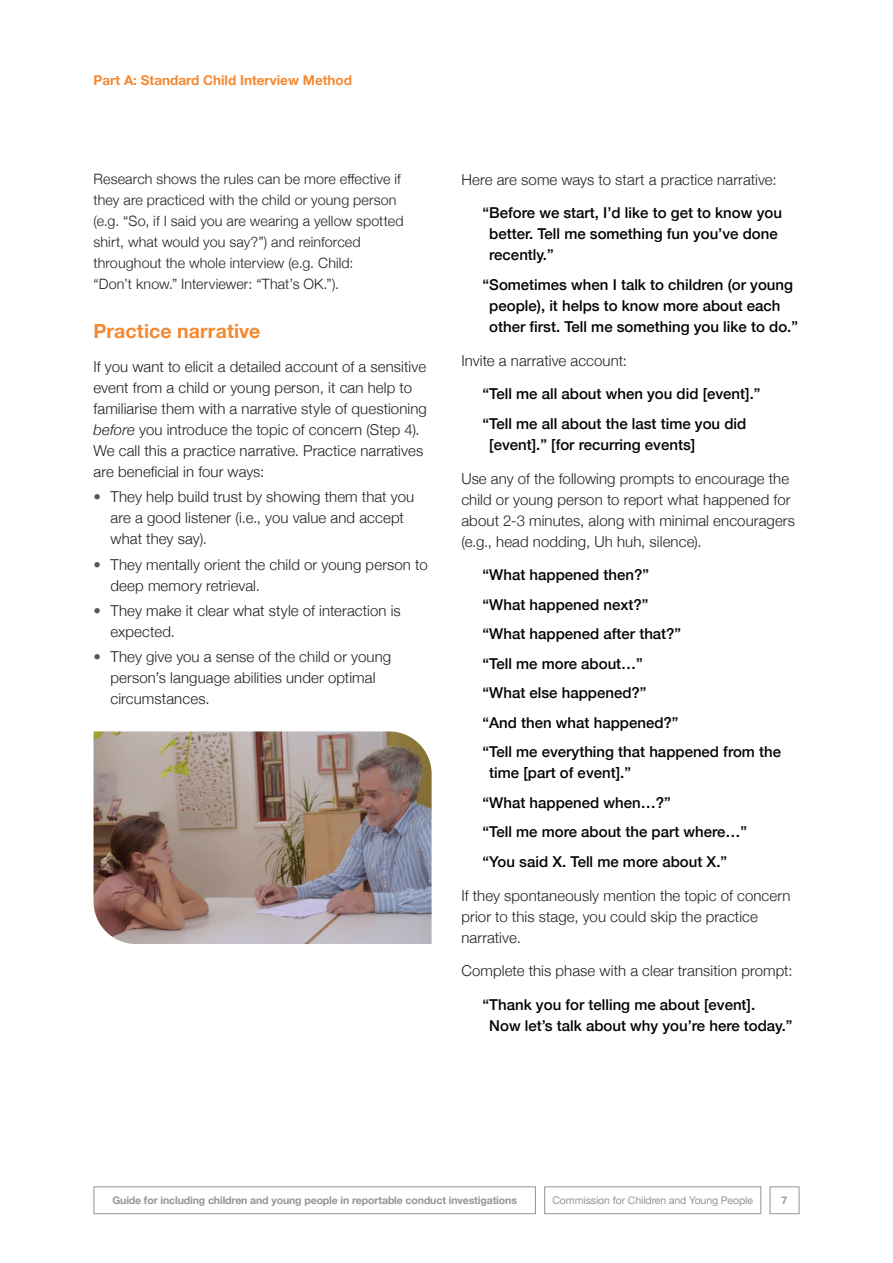
<style>
.page{position:relative;width:893px;height:1263px;background:#fff}
.page>*{position:absolute;margin:0;border:0;box-sizing:border-box;transform-origin:0 0}
.t1{font:700 19.5px "Helvetica Neue";letter-spacing:.005em;color:#f58932}
.t2{font:300 15px/21px "Helvetica Neue";letter-spacing:.005em;color:#231f20}
.t3{font:500 15px/29.5px "Helvetica Neue";color:#040503}
.t4{font:300 14.25px/21px "Helvetica Neue";letter-spacing:.01em;color:#231f20}
.t5{font:700 13.5px "Helvetica Neue";color:#f58932}
.t6{font:700 10.5px "Helvetica Neue";letter-spacing:-.01em;color:#939598}
.t7{font:10.5px "Helvetica Neue";letter-spacing:-.01em;color:#939598}
.s1{font-style:italic}
.s2{color:#57585a}
</style>
<div class="page">
<div style="left:770px;top:1186px;width:29px;height:28px;border:1px solid #939598"></div>
<div style="left:94px;top:1186px;width:442px;height:28px;border:1px solid #939598"></div>
<div style="left:544px;top:1186px;width:217px;height:28px;border:1px solid #939598"></div>
<img style="left:94px;top:731px;width:338px;height:213px">
<p class="t5" style="left:94px;top:70px;width:260px">Part A: Standard Child Interview Method</p>
<p class="t4" style="left:94px;top:167px;width:312px">Research shows the rules can be more effective if they are practiced with the child or young person (e.g. “So, if I said you are wearing a yellow spotted shirt, what would you say?”) and reinforced throughout the whole interview (e.g. Child:<br>“Don’t know.” Interviewer: “That’s OK.”).</p>
<h1 class="t1" style="left:94px;top:316px;width:168px">Practice narrative</h1>
<p class="t2" style="left:94px;top:355px;width:335px">If you want to elicit a detailed account of a sensitive event from a child or young person, it can help to familiarise them with a narrative style of questioning <span class="s1">before</span> you introduce the topic of concern (Step 4).<br>We call this a practice narrative. Practice narratives are beneficial in four ways:</p>
<p class="t2" style="left:111px;top:485px;width:305px;text-indent:-17px"><span class="s2">•</span> They help build trust by showing them that you are a good listener (i.e., you value and accept what they say).</p>
<p class="t2" style="left:111px;top:553px;width:319px;text-indent:-17px"><span class="s2">•</span> They mentally orient the child or young person to deep memory retrieval.</p>
<p class="t2" style="left:111px;top:599px;width:292px;text-indent:-17px"><span class="s2">•</span> They make it clear what style of interaction is expected.</p>
<p class="t2" style="left:111px;top:645px;width:282px;text-indent:-17px"><span class="s2">•</span> They give you a sense of the child or young person’s language abilities under optimal circumstances.</p>
<p class="t2" style="left:461px;top:168px;width:317px">Here are some ways to start a practice narrative:</p>
<p class="t3" style="left:489px;top:201px;width:294px;line-height:21px;text-indent:-7px">“Before we start, I’d like to get to know you better. Tell me something fun you’ve done recently.”</p>
<p class="t3" style="left:489px;top:273px;width:310px;line-height:21px;text-indent:-7px">“Sometimes when I talk to children (or young people), it helps to know more about each other first. Tell me something you like to do.”</p>
<p class="t2" style="left:461px;top:349px;width:167px">Invite a narrative account:</p>
<p class="t3" style="left:483px;top:378px;width:279px">“Tell me all about when you did [event].” “Tell me all about the last time you did</p>
<p class="t3" style="left:489px;top:428px;width:207px">[event].” [for recurring events]</p>
<p class="t2" style="left:461px;top:467px;width:335px">Use any of the following prompts to encourage the child or young person to report what happened for about 2-3 minutes, along with minimal encouragers (e.g., head nodding, Uh huh, silence).</p>
<p class="t3" style="left:483px;top:559px;width:300px">“What happened then?”<br>“What happened next?”<br>“What happened after that?”<br>“Tell me more about…”<br>“What else happened?”<br>“And then what happened?”<br>“Tell me everything that happened from the</p>
<p class="t3" style="left:483px;top:757px;width:266px;text-indent:7px">time [part of event].”<br>“What happened when…?”<br>“Tell me more about the part where…” “You said X. Tell me more about X.”</p>
<p class="t2" style="left:461px;top:884px;width:331px">If they spontaneously mention the topic of concern prior to this stage, you could skip the practice narrative.</p>
<p class="t2" style="left:461px;top:959px;width:333px">Complete this phase with a clear transition prompt:</p>
<p class="t3" style="left:489px;top:993px;width:305px;line-height:21px;text-indent:-7px">“Thank you for telling me about [event].<br>Now let’s talk about why you’re here today.”</p>
<p class="t6" style="left:112px;top:1192px;width:406px">Guide for including children and young people in reportable conduct investigations</p>
<p class="t7" style="left:552px;top:1192px;width:202px">Commission for Children and Young People</p>
<p class="t6" style="left:782px;top:1192px;width:7px">7</p>
</div>
